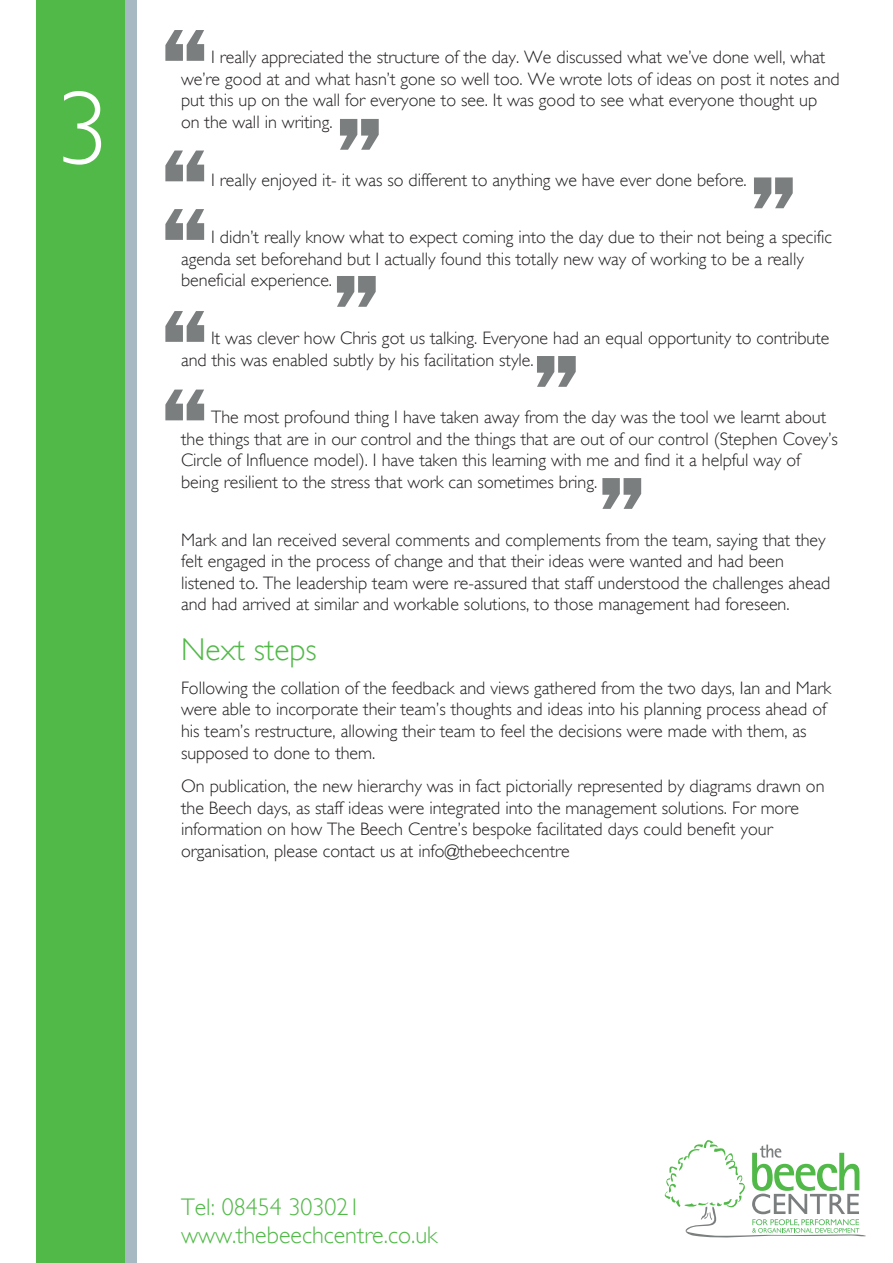
<style>
.page{position:relative;width:893px;height:1263px;background:#fff}
.page>*{position:absolute;margin:0;border:0;box-sizing:border-box;transform-origin:0 0}
.t1{font:800 108px/120.4px "Franklin Gothic";color:#7b7e7f}
.t2{font:300 105px "Gill Sans";color:#fff}
.t3{font:300 31.5px "Gill Sans";color:#51b948}
.t4{font:300 24px/28.8px "Gill Sans";color:#51b948}
.t5{font:300 18px/21.6px "Gill Sans";color:#231f20}
</style>
<div class="page">
<div style="left:37px;top:0;width:89px;height:1263px;background:#51b948"></div>
<svg style="left:665px;top:1140px;width:201px;height:97px"></svg>
<div style="left:125px;top:0;width:12px;height:1263px;background:#a7bac4"></div>
<h2 class="t2" style="left:56px;top:67px;width:54px">3</h2>
<h1 class="t1" style="left:160px;top:5px;width:51px">“ “</h1>
<h1 class="t1" style="left:160px;top:194px;width:51px;line-height:102px">“ “</h1>
<p class="t5" style="left:181px;top:46px;width:660px;text-indent:30px">I really appreciated the structure of the day. We discussed what we’ve done well, what we’re good at and what hasn’t gone so well too. We wrote lots of ideas on post it notes and put this up on the wall for everyone to see. It was good to see what everyone thought up on the wall in writing.</p>
<h1 class="t1" style="left:335px;top:94px;width:51px">”</h1>
<p class="t5" style="left:211px;top:169px;width:537px">I really enjoyed it- it was so different to anything we have ever done before.</p>
<h1 class="t1" style="left:749px;top:153px;width:51px">”</h1>
<p class="t5" style="left:181px;top:226px;width:652px;text-indent:30px">I didn’t really know what to expect coming into the day due to their not being a specific agenda set beforehand but I actually found this totally new way of working to be a really beneficial experience.</p>
<h1 class="t1" style="left:332px;top:251px;width:51px">”</h1>
<p class="t5" style="left:181px;top:327px;width:650px;text-indent:30px">It was clever how Chris got us talking. Everyone had an equal opportunity to contribute and this was enabled subtly by his facilitation style.</p>
<h1 class="t1" style="left:532px;top:331px;width:51px">”</h1>
<h1 class="t1" style="left:160px;top:365px;width:51px">“</h1>
<p class="t5" style="left:181px;top:406px;width:658px;text-indent:30px">The most profound thing I have taken away from the day was the tool we learnt about the things that are in our control and the things that are out of our control (Stephen Covey’s Circle of Influence model). I have taken this learning with me and find it a helpful way of being resilient to the stress that work can sometimes bring.</p>
<h1 class="t1" style="left:597px;top:453px;width:51px">”</h1>
<p class="t5" style="left:181px;top:529px;width:651px">Mark and Ian received several comments and complements from the team, saying that they felt engaged in the process of change and that their ideas were wanted and had been listened to. The leadership team were re-assured that staff understood the challenges ahead and had arrived at similar and workable solutions, to those management had foreseen.</p>
<h3 class="t3" style="left:181px;top:631px;width:137px">Next steps</h3>
<p class="t5" style="left:181px;top:677px;width:652px">Following the collation of the feedback and views gathered from the two days, Ian and Mark were able to incorporate their team’s thoughts and ideas into his planning process ahead of his team’s restructure, allowing their team to feel the decisions were made with them, as supposed to done to them.</p>
<p class="t5" style="left:181px;top:775px;width:645px">On publication, the new hierarchy was in fact pictorially represented by diagrams drawn on the Beech days, as staff ideas were integrated into the management solutions. For more information on how The Beech Centre’s bespoke facilitated days could benefit your organisation, please contact us at info@thebeechcentre</p>
<h3 class="t4" style="left:181px;top:1192px;width:258px">Tel: 08454 303021 www.thebeechcentre.co.uk</h3>
</div>
